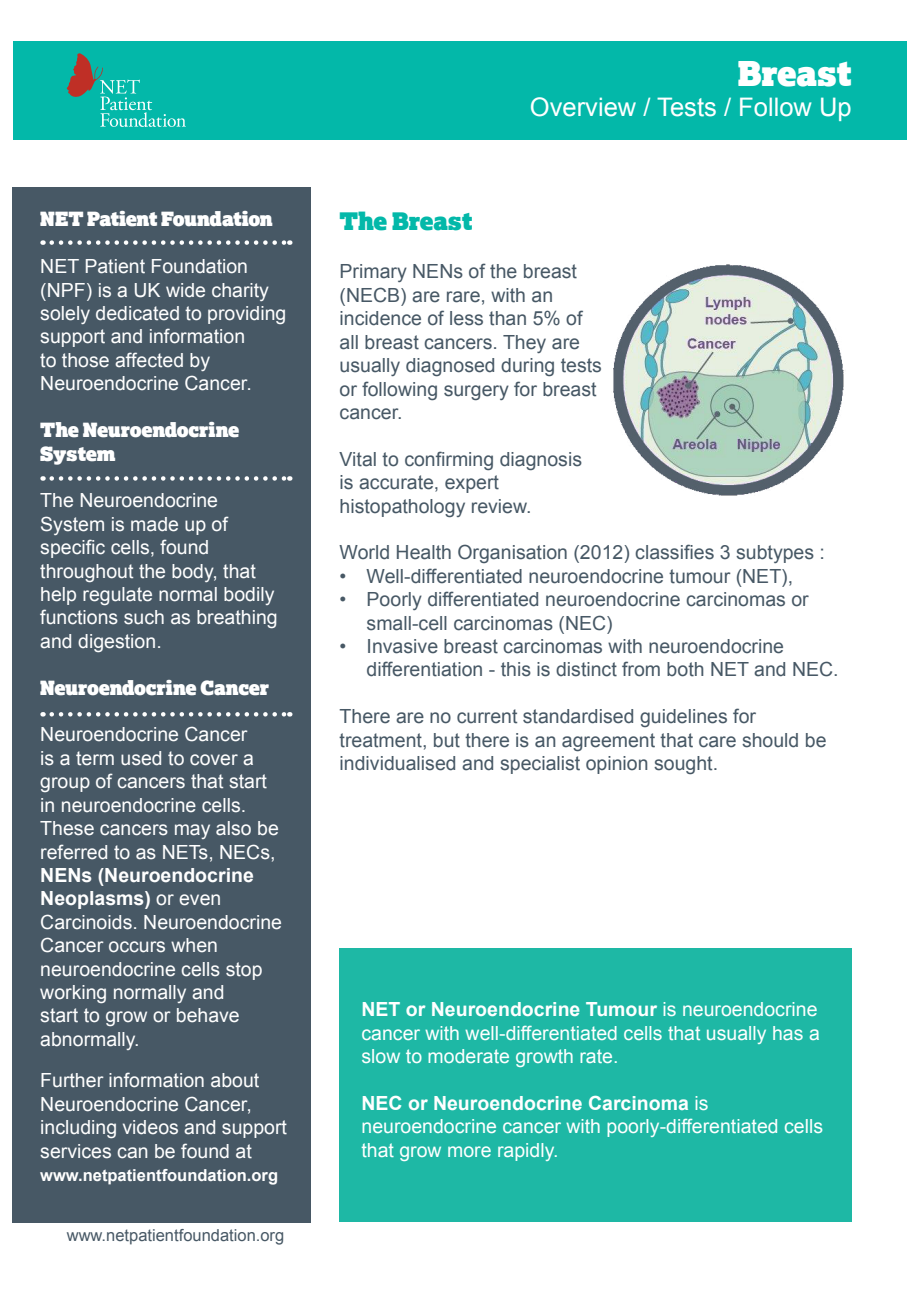
<style>
.page{position:relative;width:919px;height:1289px;background:#fff}
.page>*{position:absolute;margin:0;border:0;box-sizing:border-box;transform-origin:0 0}
.t1{font:34.05px "Lexia Advertising";color:#fff}
.t2{font:25.5px "Arial";color:#fff}
.t3{font:24px "Lexia Advertising";color:#03b8a9}
.Body_Text{font:19.5px/23.4px "Arial";color:#fff}
.t4{font:19.5px/23.4px "Arial";color:#475865}
.t5{font:19.5px/23.4px "Lexia Advertising";letter-spacing:-.02em;color:#fff}
.t6{font:16.5px "Arial";color:#475865}
.t7{font:700 16.5px "Arial";color:#fff}
.s1{font-weight:700}
</style>
<div class="page">
<div style="left:13px;top:41px;width:893px;height:98px;background:#03b8a9"></div>
<svg style="left:66px;top:53px;width:120px;height:74px"></svg>
<img style="left:613px;top:264px;width:231px;height:232px">
<div style="left:339px;top:948px;width:512px;height:274px;background:#1eb8a5"></div>
<div style="left:12px;top:187px;width:298px;height:1035px;background:#475865"></div>
<svg style="left:52px;top:240px;width:238px;height:5px"></svg>
<svg style="left:52px;top:476px;width:238px;height:4px"></svg>
<svg style="left:52px;top:712px;width:238px;height:4px"></svg>
<p class="t5" style="left:40px;top:207px;width:234px">NET Patient Foundation</p>
<p class="Body_Text" style="left:40px;top:255px;width:248px">NET Patient Foundation (NPF) is a UK wide charity solely dedicated to providing support and information<br>to those affected by<br>Neuroendocrine Cancer.</p>
<p class="t5" style="left:40px;top:417px;width:200px">The Neuroendocrine<br>System</p>
<p class="Body_Text" style="left:40px;top:489px;width:239px">The Neuroendocrine<br>System is made up of specific cells, found throughout the body, that help regulate normal bodily functions such as breathing and digestion.</p>
<p class="t5" style="left:40px;top:675px;width:230px">Neuroendocrine Cancer</p>
<p class="Body_Text" style="left:40px;top:723px;width:243px">Neuroendocrine Cancer<br>is a term used to cover a group of cancers that start in neuroendocrine cells.<br>These cancers may also be referred to as NETs, NECs,<br><span class="s1">NENs (Neuroendocrine<br>Neoplasms)</span> or even<br>Carcinoids. Neuroendocrine<br>Cancer occurs when neuroendocrine cells stop working normally and<br>start to grow or behave abnormally.</p>
<p class="Body_Text" style="left:40px;top:1068px;width:248px">Further information about<br>Neuroendocrine Cancer, including videos and support services can be found at</p>
<p class="t7" style="left:40px;top:1164px;width:239px">www.netpatientfoundation.org</p>
<p class="t6" style="left:67px;top:1223px;width:219px">www.netpatientfoundation.org</p>
<p class="t1" style="left:737px;top:51px;width:116px">Breast</p>
<p class="t2" style="left:530px;top:91px;width:323px">Overview / Tests / Follow Up</p>
<p class="t3" style="left:339px;top:205px;width:134px">The Breast</p>
<p class="t4" style="left:339px;top:260px;width:264px">Primary NENs of the breast (NECB) are rare, with an incidence of less than 5% of all breast cancers. They are usually diagnosed during tests or following surgery for breast cancer.</p>
<p class="t4" style="left:339px;top:447px;width:244px">Vital to confirming diagnosis is accurate, expert histopathology review.</p>
<p class="t4" style="left:339px;top:541px;width:487px">World Health Organisation (2012) classifies 3 subtypes :</p>
<p class="t4" style="left:339px;top:564px;width:455px">• Well-differentiated neuroendocrine tumour (NET),</p>
<p class="t4" style="left:366px;top:588px;width:443px;text-indent:-27px">• Poorly differentiated neuroendocrine carcinomas or small-cell carcinomas (NEC)</p>
<p class="t4" style="left:366px;top:634px;width:473px;text-indent:-27px">• Invasive breast carcinomas with neuroendocrine differentiation - this is distinct from both NET and NEC.</p>
<p class="t4" style="left:339px;top:705px;width:488px">There are no current standardised guidelines for treatment, but there is an agreement that care should be individualised and specialist opinion sought.</p>
<p class="Body_Text" style="left:361px;top:997px;width:460px;text-align:justify"><span class="s1">NET or Neuroendocrine Tumour</span> is neuroendocrine cancer with well-differentiated cells that usually has a slow to moderate growth rate.</p>
<p class="Body_Text" style="left:361px;top:1091px;width:463px"><span class="s1">NEC or Neuroendocrine Carcinoma</span> is neuroendocrine cancer with poorly-differentiated cells that grow more rapidly.</p>
</div>
